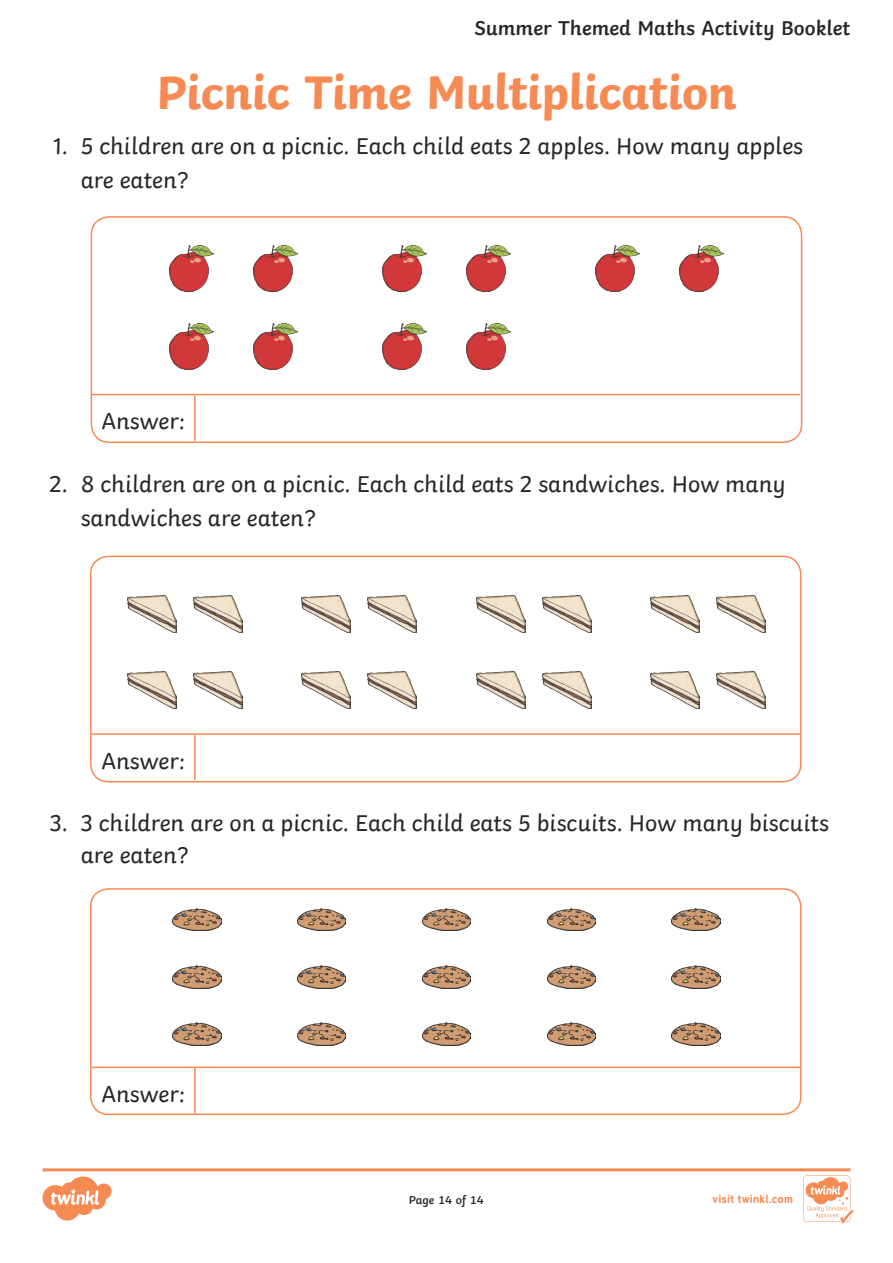
<style>
.page{position:relative;width:893px;height:1263px;background:#fff}
.page>*{position:absolute;margin:0;border:0;box-sizing:border-box;transform-origin:0 0}
.Heading_1{font:700 49.5px "Twinkl";letter-spacing:-.01em;color:#f68a53}
.KS1_Body_Copy{font:24px/34px "Twinkl";color:#282526}
.Heading_4{font:600 21px "Twinkl";color:#282526}
.t1{font:600 12px "Twinkl";color:#282526}
.t2{font:700 11.4px "Tuffy";letter-spacing:.015em;color:#f68a53}
</style>
<div class="page">
<div style="left:91px;top:216px;width:711px;height:227px;border:2px solid #f68a53;border-radius:18px"></div>
<hr style="left:91px;top:1067px;width:104px;height:1px;background:#f68a53">
<hr style="left:195px;top:1067px;width:605px;height:1px;background:#f68a53">
<hr style="left:194px;top:1068px;width:2px;height:45px;background:#f68a53">
<img style="left:173px;top:908px;width:48px;height:23px">
<img style="left:173px;top:966px;width:48px;height:22px">
<img style="left:173px;top:1023px;width:48px;height:22px">
<img style="left:297px;top:908px;width:49px;height:23px">
<img style="left:297px;top:966px;width:49px;height:22px">
<img style="left:297px;top:1023px;width:49px;height:22px">
<img style="left:422px;top:908px;width:49px;height:23px">
<img style="left:422px;top:966px;width:49px;height:22px">
<img style="left:422px;top:1023px;width:49px;height:22px">
<img style="left:547px;top:908px;width:48px;height:23px">
<img style="left:547px;top:966px;width:48px;height:22px">
<img style="left:547px;top:1023px;width:48px;height:22px">
<img style="left:672px;top:908px;width:48px;height:23px">
<img style="left:672px;top:966px;width:48px;height:22px">
<img style="left:672px;top:1023px;width:48px;height:22px">
<img style="left:170px;top:246px;width:44px;height:46px">
<img style="left:383px;top:246px;width:43px;height:46px">
<img style="left:596px;top:246px;width:43px;height:46px">
<img style="left:254px;top:246px;width:43px;height:46px">
<img style="left:466px;top:246px;width:44px;height:46px">
<img style="left:679px;top:246px;width:44px;height:46px">
<img style="left:170px;top:323px;width:44px;height:47px">
<img style="left:383px;top:323px;width:43px;height:47px">
<img style="left:254px;top:323px;width:43px;height:47px">
<img style="left:466px;top:323px;width:44px;height:47px">
<hr style="left:91px;top:394px;width:104px;height:1px;background:#f68a53">
<hr style="left:195px;top:394px;width:605px;height:1px;background:#f68a53">
<hr style="left:194px;top:395px;width:2px;height:46px;background:#f68a53">
<img style="left:302px;top:595px;width:49px;height:37px">
<img style="left:368px;top:595px;width:49px;height:37px">
<img style="left:302px;top:671px;width:49px;height:37px">
<img style="left:368px;top:671px;width:49px;height:37px">
<img style="left:128px;top:595px;width:48px;height:37px">
<img style="left:194px;top:595px;width:49px;height:37px">
<img style="left:128px;top:671px;width:48px;height:37px">
<img style="left:194px;top:671px;width:49px;height:37px">
<img style="left:476px;top:595px;width:49px;height:37px">
<img style="left:542px;top:595px;width:49px;height:37px">
<img style="left:476px;top:671px;width:49px;height:37px">
<img style="left:542px;top:671px;width:49px;height:37px">
<img style="left:650px;top:595px;width:49px;height:37px">
<img style="left:716px;top:595px;width:49px;height:37px">
<img style="left:650px;top:671px;width:49px;height:37px">
<img style="left:716px;top:671px;width:49px;height:37px">
<hr style="left:91px;top:733px;width:104px;height:2px;background:#f68a53">
<hr style="left:195px;top:733px;width:605px;height:2px;background:#f68a53">
<hr style="left:194px;top:735px;width:2px;height:45px;background:#f68a53">
<div style="left:90px;top:556px;width:711px;height:226px;border:2px solid #f68a53;border-radius:18px"></div>
<div style="left:90px;top:888px;width:711px;height:227px;border:2px solid #f68a53;border-radius:18px"></div>
<svg style="left:43px;top:1168px;width:810px;height:55px"></svg>
<p class="Heading_4" style="left:474px;top:11px;width:378px">Summer Themed Maths Activity Booklet</p>
<p class="Heading_1" style="left:156px;top:52px;width:582px">Picnic Time Multiplication</p>
<p class="KS1_Body_Copy" style="left:81px;top:126px;width:724px;text-indent:-28px">1. 5 children are on a picnic. Each child eats 2 apples. How many apples are eaten?</p>
<p class="KS1_Body_Copy" style="left:101px;top:402px;width:85px">Answer:</p>
<p class="KS1_Body_Copy" style="left:81px;top:465px;width:707px;text-indent:-32px">2. 8 children are on a picnic. Each child eats 2 sandwiches. How many sandwiches are eaten?</p>
<p class="KS1_Body_Copy" style="left:101px;top:741px;width:85px">Answer:</p>
<p class="KS1_Body_Copy" style="left:81px;top:805px;width:750px;line-height:31.5px;text-indent:-31px">3. 3 children are on a picnic. Each child eats 5 biscuits. How many biscuits are eaten?</p>
<p class="KS1_Body_Copy" style="left:101px;top:1075px;width:85px">Answer:</p>
<p class="t1" style="left:409px;top:1190px;width:77px">Page 14 of 14</p>
<p class="t2" style="left:712px;top:1190px;width:82px">visit twinkl.com</p>
</div>
